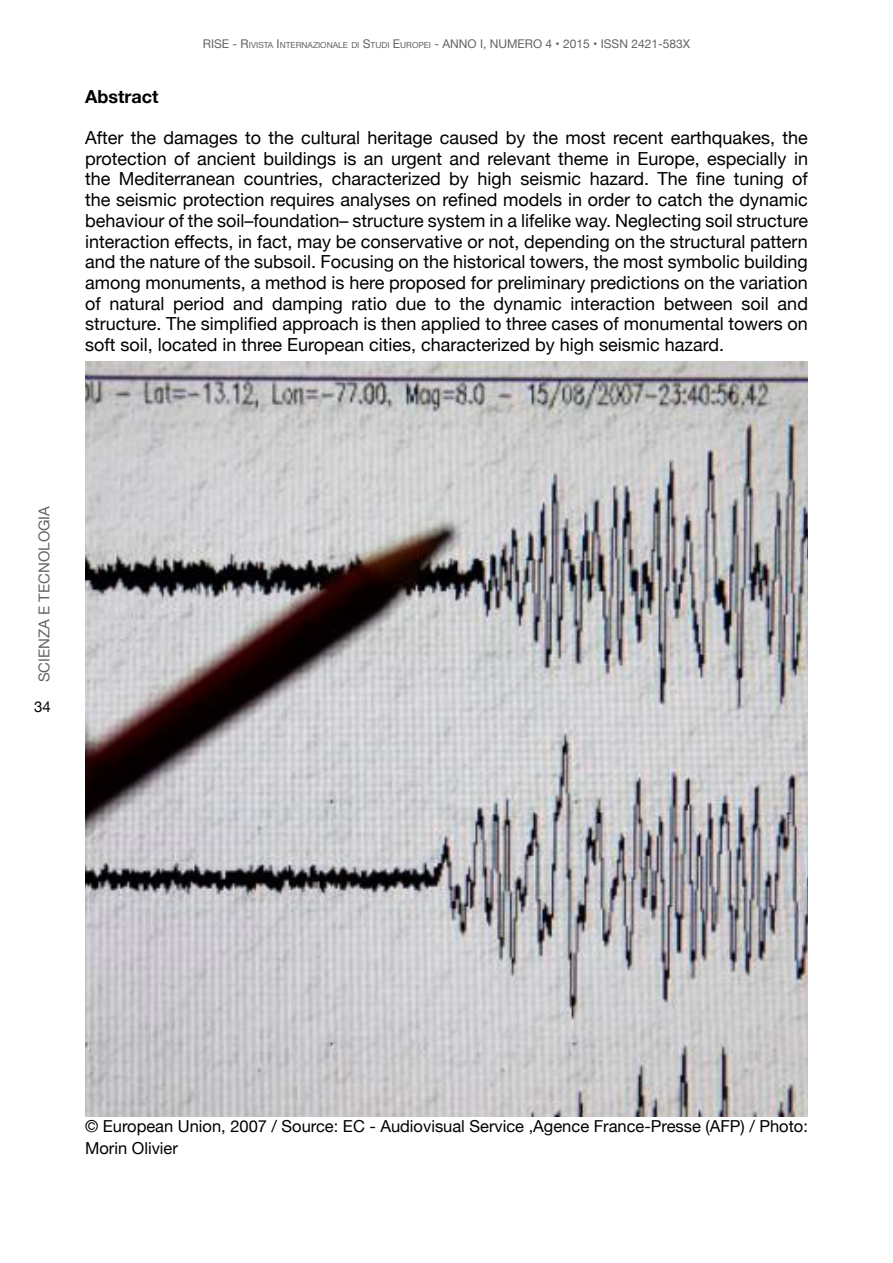
<style>
.page{position:relative;width:893px;height:1263px;background:#fff}
.page>*{position:absolute;margin:0;border:0;box-sizing:border-box;transform-origin:0 0}
.t1{font:18px/20.7px "Helvetica Neue";color:#000;text-align:justify}
.t2{font:700 18px "Helvetica Neue";color:#000}
.t3{font:16.5px/22.5px "Helvetica Neue";color:#000}
.t4{font:15px "Helvetica Neue";color:#646363}
.t5{font:15px "Helvetica Neue";color:#000}
.t6{font:12px "Helvetica Neue";color:#646363}
.t7{font:12px "Helvetica Neue";color:#646363}
.t8{font:8.4px "Helvetica Neue";color:#646363}
.s1{font-size:8.4px}
.s2{font-size:12px}
.s3{font-style:inherit}
</style>
<div class="page">
<img style="left:85px;top:361px;width:723px;height:755px">
<p class="t7" style="left:203px;top:35px;width:59px">RISE - R<span class="s1">IVISTA</span></p>
<p class="t8" style="left:277px;top:39px;width:10px"><span class="s2">I</span>NTERNAZIONALE</p>
<p class="t6" style="left:351px;top:35px;width:340px"><span class="s1">DI</span> <span class="s3">S</span><span class="s1">TUDI</span> <span class="s3">E</span><span class="s1">UROPEI</span> <span class="s3">-</span> ANNO I, NUMERO 4 • 2015 • <span class="s3">ISSN 2421-583X</span></p>
<p class="t2" style="left:85px;top:82px;width:75px">Abstract</p>
<p class="t1" style="left:85px;top:128px;width:724px">After the damages to the cultural heritage caused by the most recent earthquakes, the protection of ancient buildings is an urgent and relevant theme in Europe, especially in the Mediterranean countries, characterized by high seismic hazard. The fine tuning of the seismic protection requires analyses on refined models in order to catch the dynamic behaviour of the soil–foundation– structure system in a lifelike way. Neglecting soil structure interaction effects, in fact, may be conservative or not, depending on the structural pattern and the nature of the subsoil. Focusing on the historical towers, the most symbolic building among monuments, a method is here proposed for preliminary predictions on the variation of natural period and damping ratio due to the dynamic interaction between soil and structure. The simplified approach is then applied to three cases of monumental towers on soft soil, located in three European cities, characterized by high seismic hazard.</p>
<p class="t4" style="left:34px;top:682px;width:178px;rotate:-90deg">SCIENZA E TECNOLOGIA</p>
<p class="t5" style="left:34px;top:695px;width:18px">34</p>
<p class="t3" style="left:85px;top:1116px;width:724px">© European Union, 2007 / Source: EC - Audiovisual Service ,Agence France-Presse (AFP) / Photo:<br>Morin Olivier</p>
</div>
